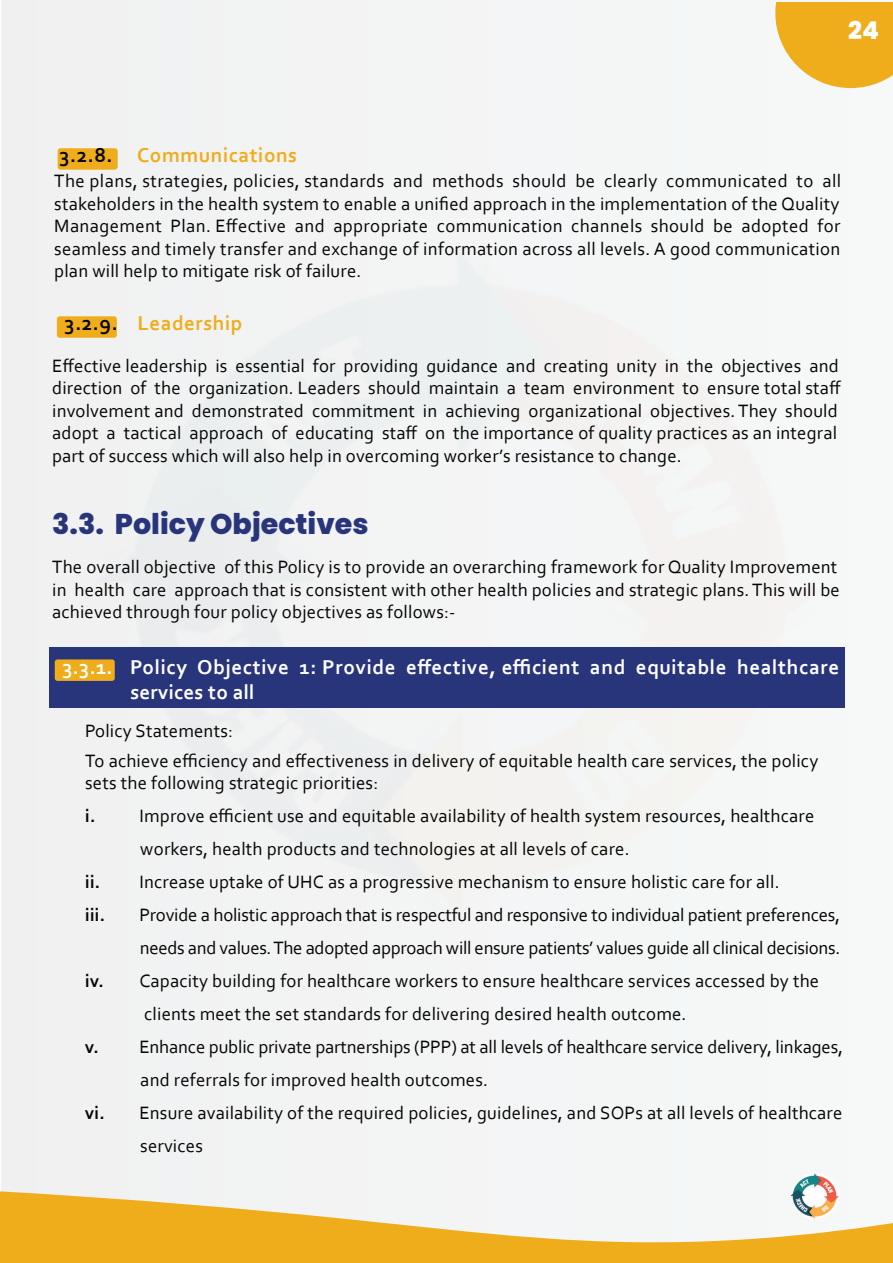
<style>
.page{position:relative;width:893px;height:1263px;background:#fff}
.page>*{position:absolute;margin:0;border:0;box-sizing:border-box;transform-origin:0 0}
.t1{font:800 28.5px "Poppins";color:#28357b}
.t2{font:800 24.45px "Poppins";color:#fff}
.t3{font:700 21px/25.2px "Corbel";letter-spacing:.03em;color:#fff}
.t4{font:700 21px "Corbel";letter-spacing:.025em;color:#efad1c}
.t5{font:18.75px/22.5px "Corbel";letter-spacing:.01em;color:#040503}
.t6{font:18.75px "Corbel";letter-spacing:-.01em;color:#040503}
.t7{font:18.75px "Corbel";letter-spacing:-.015em;color:#040503}
.t8{font:700 18.75px "Corbel";color:#040503}
.s1{color:#040503}
.s2{font-weight:700}
</style>
<div class="page">
<div style="left:2px;top:0;width:891px;height:1263px;background:#f3f3f4"></div>
<img style="left:793px;top:1173px;width:45px;height:18px">
<svg style="left:775px;top:3px;width:118px;height:85px"></svg>
<svg style="left:0;top:1191px;width:893px;height:72px;fill:#efad1c"></svg>
<div style="left:57px;top:316px;width:60px;height:22px;background:#efad1c;border-radius:3px"></div>
<div style="left:49px;top:648px;width:795px;height:60px;background:#28357b"></div>
<div style="left:55px;top:659px;width:60px;height:22px;background:#efad1c;border-radius:3px"></div>
<div style="left:58px;top:148px;width:60px;height:22px;background:#efad1c;border-radius:3px"></div>
<h2 class="t2" style="left:848px;top:16px;width:32px">24</h2>
<p class="t4" style="left:59px;top:142px;width:239px"><span class="s1">3.2.8.</span> Communications</p>
<p class="t5" style="left:54px;top:169px;width:788px;text-align:justify">The plans, strategies, policies, standards and methods should be clearly communicated to all stakeholders in the health system to enable a unified approach in the implementation of the Quality Management Plan. Effective and appropriate communication channels should be adopted for seamless and timely transfer and exchange of information across all levels. A good communication plan will help to mitigate risk of failure.</p>
<p class="t4" style="left:65px;top:310px;width:179px"><span class="s1">3.2.9.</span> Leadership</p>
<p class="t5" style="left:52px;top:354px;width:790px">Effective leadership is essential for providing guidance and creating unity in the objectives and direction of the organization. Leaders should maintain a team environment to ensure total staff involvement and demonstrated commitment in achieving organizational objectives. They should adopt a tactical approach of educating staff on the importance of quality practices as an integral part of success which will also help in overcoming worker’s resistance to change.</p>
<h1 class="t1" style="left:52px;top:507px;width:318px">3.3. Policy Objectives</h1>
<p class="t5" style="left:52px;top:555px;width:789px">The overall objective of this Policy is to provide an overarching framework for Quality Improvement in health care approach that is consistent with other health policies and strategic plans. This will be achieved through four policy objectives as follows:-</p>
<p class="t3" style="left:130px;top:653px;width:710px;text-indent:-68px">3.3.1. Policy Objective 1: Provide effective, efficient and equitable healthcare services to all</p>
<p class="t5" style="left:85px;top:715px;width:735px;line-height:30px">Policy Statements:<br>To achieve efficiency and effectiveness in delivery of equitable health care services, the policy</p>
<p class="t5" style="left:85px;top:771px;width:295px">sets the following strategic priorities:</p>
<p class="t5" style="left:85px;top:804px;width:731px"><span class="s2">i.</span> Improve efficient use and equitable availability of health system resources, healthcare</p>
<p class="t5" style="left:140px;top:837px;width:491px">workers, health products and technologies at all levels of care.</p>
<p class="t5" style="left:85px;top:870px;width:696px"><span class="s2">ii.</span> Increase uptake of UHC as a progressive mechanism to ensure holistic care for all.</p>
<p class="t8" style="left:85px;top:903px;width:22px">iii.</p>
<p class="t6" style="left:139px;top:903px;width:702px">Provide a holistic approach that is respectful and responsive to individual patient preferences,</p>
<p class="t7" style="left:140px;top:936px;width:702px">needs and values. The adopted approach will ensure patients’ values guide all clinical decisions.</p>
<p class="t5" style="left:85px;top:969px;width:735px"><span class="s2">iv.</span> Capacity building for healthcare workers to ensure healthcare services accessed by the</p>
<p class="t5" style="left:144px;top:1002px;width:544px">clients meet the set standards for delivering desired health outcome.</p>
<p class="t5" style="left:85px;top:1035px;width:759px"><span class="s2">v.</span> Enhance public private partnerships (PPP) at all levels of healthcare service delivery, linkages,</p>
<p class="t5" style="left:140px;top:1068px;width:349px">and referrals for improved health outcomes.</p>
<p class="t5" style="left:85px;top:1101px;width:759px"><span class="s2">vi.</span> Ensure availability of the required policies, guidelines, and SOPs at all levels of healthcare</p>
<p class="t5" style="left:140px;top:1134px;width:64px">services</p>
</div>
